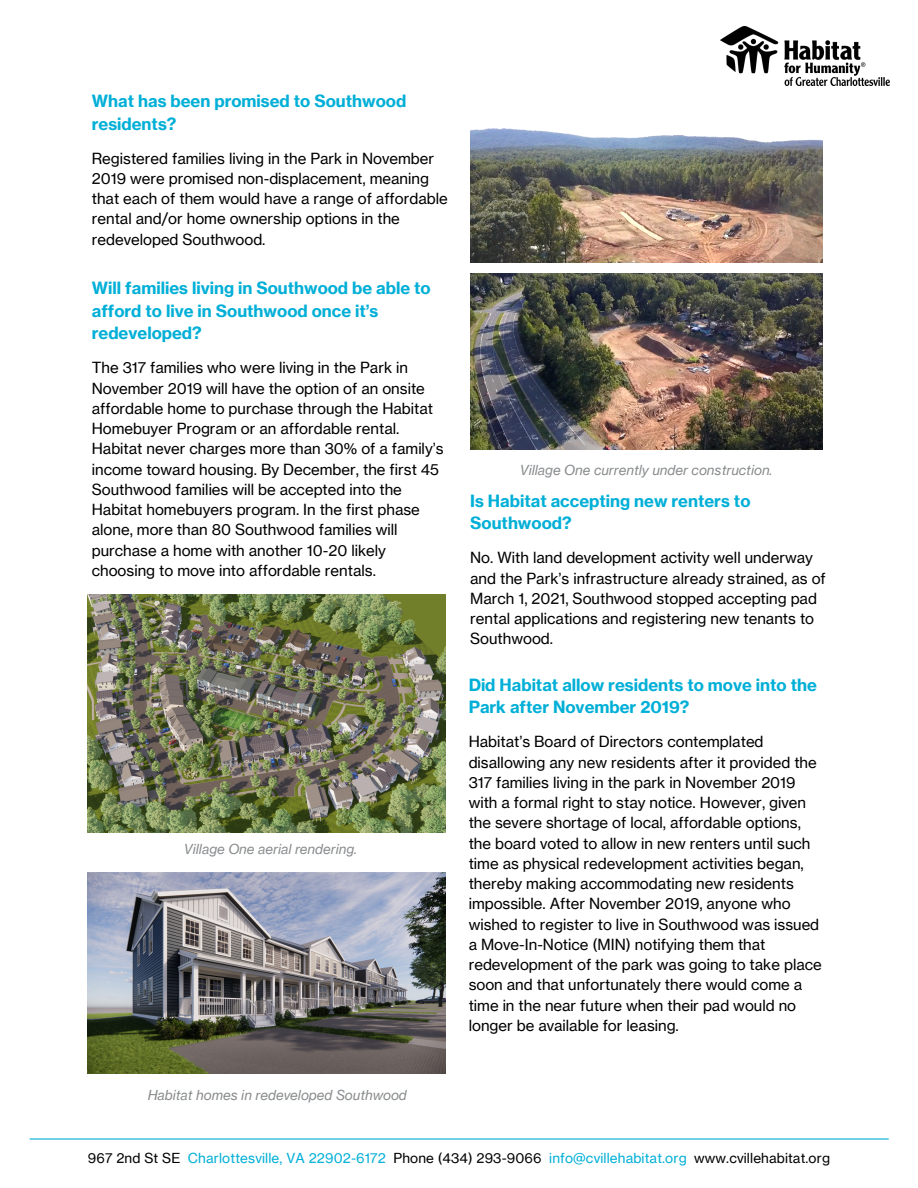
<style>
.page{position:relative;width:918px;height:1188px;background:#fff}
.page>*{position:absolute;margin:0;border:0;box-sizing:border-box;transform-origin:0 0}
.t1{font:700 16.5px/22.5px "Neue Haas Grotesk Text";color:#00afd7}
.t2{font:15px/20.2px "Neue Haas Grotesk Text";color:#000}
.t3{font:13.5px "Neue Haas Grotesk Text";letter-spacing:.01em;color:#00afd7}
.t4{font:italic 13.5px "Neue Haas Grotesk Text";color:#888b8d}
.s1{color:#000}
</style>
<div class="page">
<img style="left:721px;top:27px;width:169px;height:58px">
<hr style="left:30px;top:1138px;width:858px;height:2px;background:#00afd7">
<img style="left:470px;top:128px;width:352px;height:135px">
<img style="left:470px;top:274px;width:352px;height:175px">
<img style="left:88px;top:594px;width:358px;height:239px">
<img style="left:88px;top:872px;width:358px;height:201px">
<p class="t1" style="left:92px;top:90px;width:316px">What has been promised to Southwood residents?</p>
<p class="t2" style="left:92px;top:148px;width:357px">Registered families living in the Park in November 2019 were promised non-displacement, meaning that each of them would have a range of affordable rental and/or home ownership options in the redeveloped Southwood.</p>
<p class="t1" style="left:92px;top:277px;width:341px">Will families living in Southwood be able to afford to live in Southwood once it’s redeveloped?</p>
<p class="t2" style="left:92px;top:358px;width:353px">The 317 families who were living in the Park in November 2019 will have the option of an onsite affordable home to purchase through the Habitat Homebuyer Program or an affordable rental.<br>Habitat never charges more than 30% of a family’s income toward housing. By December, the first 45<br>Southwood families will be accepted into the Habitat homebuyers program. In the first phase alone, more than 80 Southwood families will purchase a home with another 10-20 likely choosing to move into affordable rentals.</p>
<p class="t4" style="left:184px;top:841px;width:175px">Village One aerial rendering.</p>
<p class="t4" style="left:520px;top:462px;width:254px">Village One currently under construction.</p>
<p class="t1" style="left:470px;top:490px;width:282px">Is Habitat accepting new renters to<br>Southwood?</p>
<p class="t2" style="left:470px;top:548px;width:357px">No. With land development activity well underway and the Park’s infrastructure already strained, as of March 1, 2021, Southwood stopped accepting pad rental applications and registering new tenants to Southwood.</p>
<p class="t1" style="left:469px;top:674px;width:350px">Did Habitat allow residents to move into the<br>Park after November 2019?</p>
<p class="t2" style="left:469px;top:732px;width:355px">Habitat’s Board of Directors contemplated disallowing any new residents after it provided the 317 families living in the park in November 2019 with a formal right to stay notice. However, given the severe shortage of local, affordable options, the board voted to allow in new renters until such time as physical redevelopment activities began, thereby making accommodating new residents impossible. After November 2019, anyone who wished to register to live in Southwood was issued a Move-In-Notice (MIN) notifying them that redevelopment of the park was going to take place soon and that unfortunately there would come a time in the near future when their pad would no longer be available for leasing.</p>
<p class="t4" style="left:148px;top:1087px;width:261px">Habitat homes in redeveloped Southwood</p>
<p class="t3" style="left:88px;top:1150px;width:744px"><span class="s1">967 2nd St SE</span> Charlottesville, VA 22902-6172 <span class="s1">Phone (434) 293-9066</span> info@cvillehabitat.org <span class="s1">www.cvillehabitat.org</span></p>
</div>
